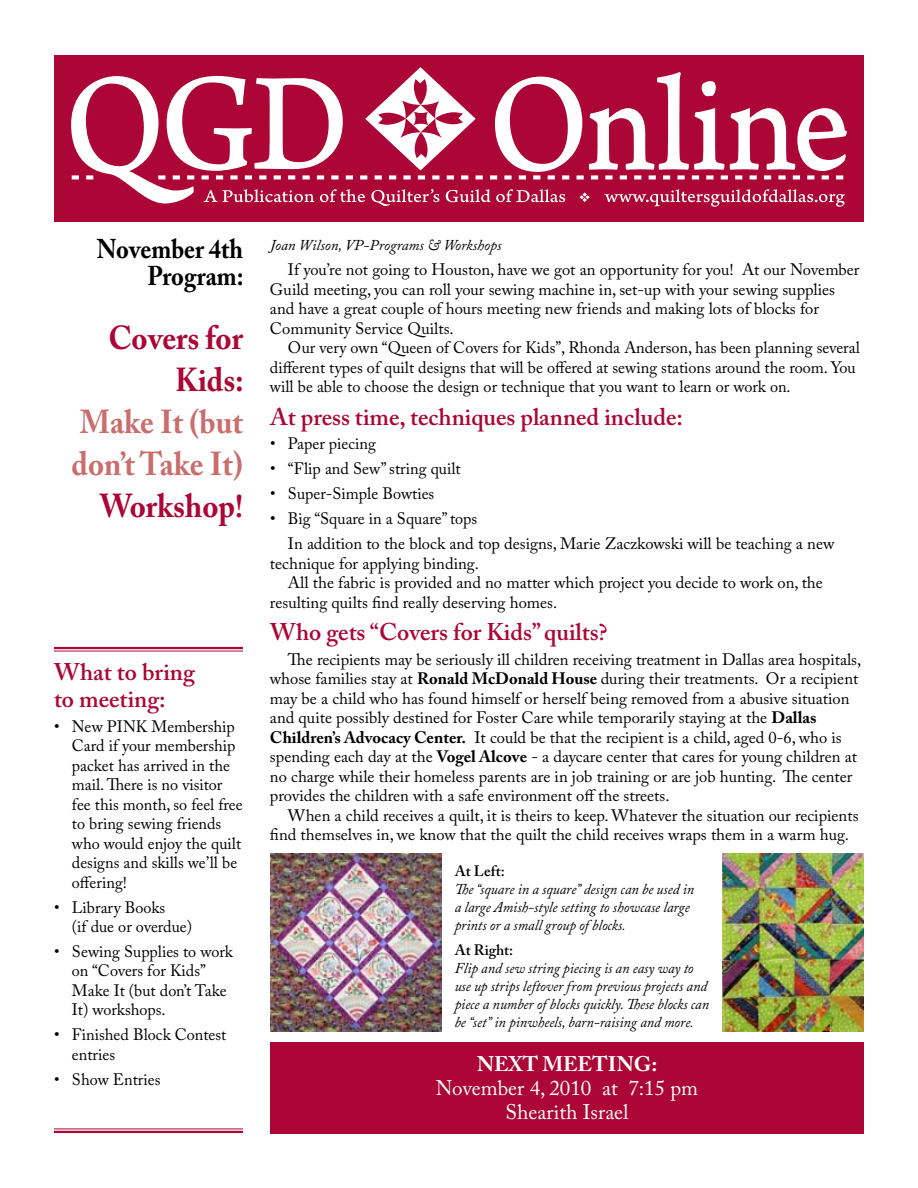
<style>
.page{position:relative;width:918px;height:1188px;background:#fff}
.page>*{position:absolute;margin:0;border:0;box-sizing:border-box;transform-origin:0 0}
.t1{font:700 33px/42px "Adobe Caslon Pro";color:#ab0635;text-align:right;scale:.93 1}
.t2{font:700 33px/42px "Adobe Caslon Pro";color:#ca6e6d;scale:.93 1}
.t3{font:700 27px/27px "Adobe Caslon Pro";color:#000;text-align:right;scale:.9 1}
.t4{font:600 24px/27px "Adobe Caslon Pro";color:#ab0635}
.t5{font:21px/24px "Adobe Caslon Pro";color:#fff;text-align:center}
.t6{font:700 21px "Adobe Caslon Pro";color:#fff}
.t7{font:16.5px/19.5px "Adobe Caslon Pro";color:#000}
.t8{font:italic 15px/18px "Adobe Caslon Pro";color:#000;scale:.95 1}
.t9{font:italic 15px "Adobe Caslon Pro";color:#000}
.t10{font:600 15px "Adobe Caslon Pro";color:#000}
.s1{font-weight:700}
</style>
<div class="page">
<div style="left:270px;top:1042px;width:594px;height:92px;background:#ab0635"></div>
<div style="left:54px;top:55px;width:810px;height:166px;background:#ab0635"></div>
<svg style="left:71px;top:67px;width:776px;height:140px"></svg>
<hr style="left:54px;top:647px;width:189px;height:2px;background:#ab0635">
<hr style="left:54px;top:651px;width:189px;height:1px;background:#ab0635">
<hr style="left:54px;top:1129px;width:189px;height:1px;background:#ab0635">
<hr style="left:54px;top:1131px;width:189px;height:2px;background:#ab0635">
<img style="left:270px;top:853px;width:172px;height:178px">
<img style="left:723px;top:853px;width:141px;height:178px">
<h2 class="t3" style="left:97px;top:236px;width:165px">November 4th<br>Program:</h2>
<h1 class="t1" style="left:109px;top:317px;width:147px">Covers for<br>Kids:</h1>
<h1 class="t2" style="left:72px;top:401px;width:186px">Make It (but don’t Take It)</h1>
<h1 class="t1" style="left:100px;top:485px;width:155px">Workshop!</h1>
<h3 class="t4" style="left:54px;top:658px;width:142px">What to bring to meeting:</h3>
<p class="t7" style="left:72px;top:716px;width:172px;text-indent:-18px">• New PINK Membership<br>Card if your membership packet has arrived in the mail. There is no visitor fee this month, so feel free to bring sewing friends who would enjoy the quilt designs and skills we’ll be offering!</p>
<p class="t7" style="left:72px;top:897px;width:122px;text-indent:-18px">• Library Books<br>(if due or overdue)</p>
<p class="t7" style="left:72px;top:941px;width:163px;text-indent:-18px">• Sewing Supplies to work on “Covers for Kids”<br>Make It (but don’t Take<br>It) workshops.</p>
<p class="t7" style="left:72px;top:1025px;width:156px;text-indent:-18px">• Finished Block Contest entries</p>
<p class="t7" style="left:54px;top:1069px;width:108px">• Show Entries</p>
<p class="t9" style="left:270px;top:236px;width:233px">Joan Wilson, VP-Programs &amp; Workshops</p>
<p class="t7" style="left:270px;top:260px;width:591px;text-indent:18px">If you’re not going to Houston, have we got an opportunity for you! At our November Guild meeting, you can roll your sewing machine in, set-up with your sewing supplies and have a great couple of hours meeting new friends and making lots of blocks for Community Service Quilts.</p>
<p class="t7" style="left:270px;top:338px;width:591px;text-indent:18px">Our very own “Queen of Covers for Kids”, Rhonda Anderson, has been planning several different types of quilt designs that will be offered at sewing stations around the room. You will be able to choose the design or technique that you want to learn or work on.</p>
<h3 class="t4" style="left:270px;top:403px;width:414px">At press time, techniques planned include:</h3>
<p class="t7" style="left:270px;top:434px;width:107px">• Paper piecing</p>
<p class="t7" style="left:270px;top:459px;width:192px">• “Flip and Sew” string quilt</p>
<p class="t7" style="left:270px;top:484px;width:166px">• Super-Simple Bowties</p>
<p class="t7" style="left:288px;top:506px;width:548px;line-height:24.9px;text-indent:-18px">• Big “Square in a Square” tops<br>In addition to the block and top designs, Marie Zaczkowski will be teaching a new</p>
<p class="t7" style="left:270px;top:553px;width:210px">technique for applying binding.</p>
<p class="t7" style="left:288px;top:573px;width:536px">All the fabric is provided and no matter which project you decide to work on, the</p>
<p class="t7" style="left:270px;top:592px;width:289px">resulting quilts find really deserving homes.</p>
<h3 class="t4" style="left:270px;top:618px;width:339px">Who gets “Covers for Kids” quilts?</h3>
<p class="t7" style="left:270px;top:649px;width:593px;text-indent:18px">The recipients may be seriously ill children receiving treatment in Dallas area hospitals, whose families stay at <span class="s1">Ronald McDonald House</span> during their treatments. Or a recipient may be a child who has found himself or herself being removed from a abusive situation and quite possibly destined for Foster Care while temporarily staying at the <span class="s1">Dallas Children’s Advocacy Center.</span> It could be that the recipient is a child, aged 0-6, who is spending each day at the <span class="s1">Vogel Alcove</span> - a daycare center that cares for young children at no charge while their homeless parents are in job training or are job hunting. The center provides the children with a safe environment off the streets.</p>
<p class="t7" style="left:270px;top:805px;width:590px;text-indent:18px">When a child receives a quilt, it is theirs to keep. Whatever the situation our recipients find themselves in, we know that the quilt the child receives wraps them in a warm hug.</p>
<p class="t10" style="left:455px;top:862px;width:52px">At Left:</p>
<p class="t8" style="left:455px;top:880px;width:254px">The “square in a square” design can be used in a large Amish-style setting to showcase large prints or a small group of blocks.</p>
<p class="t10" style="left:455px;top:941px;width:60px">At Right:</p>
<p class="t8" style="left:455px;top:959px;width:269px">Flip and sew string piecing is an easy way to use up strips leftover from previous projects and piece a number of blocks quickly. These blocks can be “set” in pinwheels, barn-raising and more.</p>
<p class="t6" style="left:477px;top:1052px;width:182px">NEXT MEETING:</p>
<p class="t5" style="left:436px;top:1076px;width:264px">November 4, 2010 at 7:15 pm<br>Shearith Israel</p>
</div>
